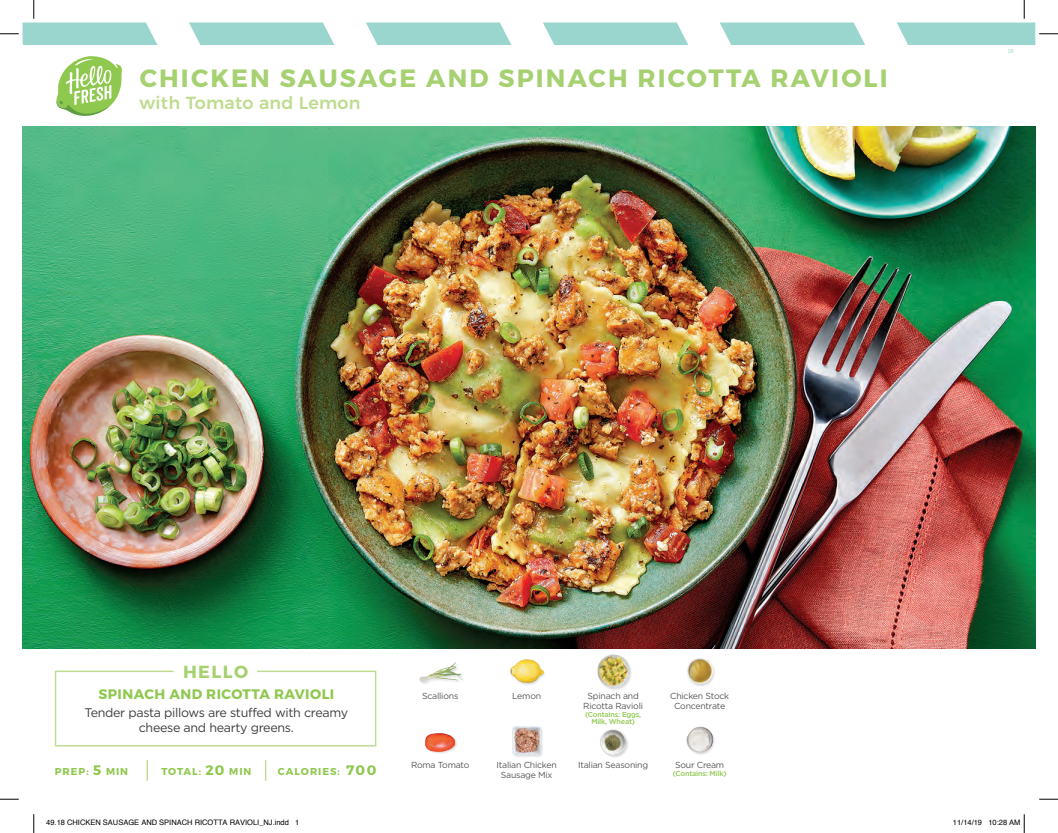
<style>
.page{position:relative;width:1058px;height:833px;background:#fff}
.page>*{position:absolute;margin:0;border:0;box-sizing:border-box;transform-origin:0 0}
.t1{font:700 25px "Montserrat";letter-spacing:.085em;color:#a6d170}
.t2{font:500 17.5px "Montserrat";letter-spacing:.01em;color:#bedb8e}
.t3{font:700 17.5px "Montserrat";letter-spacing:.085em;color:#a6d170}
.t4{font:700 13.75px "Montserrat";letter-spacing:.035em;color:#8fc84e}
.t5{font:12.5px/15px "Gotham";letter-spacing:-.025em;color:#3e3e3f;text-align:center}
.t6{font:700 10px "Montserrat";letter-spacing:.1em;color:#8fc84e}
.t7{font:8.75px/10px "Gotham";letter-spacing:-.025em;color:#57585a;text-align:center}
.t8{font:7.5px "Helvetica";color:#000}
.t9{font:500 7.25px/7.5px "Gotham";letter-spacing:-.025em;color:#8fc84e;text-align:center}
.t10{font:6.25px "Source Sans Pro";color:#9ad6cd}
.s1{font-size:13.75px}
</style>
<div class="page">
<svg style="left:189px;top:23px;width:145px;height:22px;background:#a1d9d0"></svg>
<svg style="left:366px;top:23px;width:145px;height:22px;background:#a1d9d0"></svg>
<svg style="left:543px;top:23px;width:145px;height:22px;background:#a1d9d0"></svg>
<svg style="left:720px;top:23px;width:145px;height:22px;background:#a1d9d0"></svg>
<svg style="left:54px;top:670px;width:323px;height:77px"></svg>
<hr style="left:146px;top:760px;width:2px;height:20px;background:#bedb8e">
<svg style="left:265px;top:760px;width:1px;height:20px"></svg>
<svg style="left:56px;top:56px;width:66px;height:60px"></svg>
<div style="left:425px;top:733px;width:33px;height:21px;background:#231f20;opacity:.2"></div>
<img style="left:426px;top:733px;width:29px;height:18px">
<div style="left:418px;top:661px;width:47px;height:24px;background:#231f20;opacity:.2"></div>
<img style="left:419px;top:662px;width:42px;height:19px">
<div style="left:596px;top:654px;width:36px;height:36px;background:#231f20;opacity:.2"></div>
<img style="left:596px;top:654px;width:34px;height:33px">
<div style="left:600px;top:729px;width:29px;height:29px;background:#231f20;opacity:.2"></div>
<img style="left:600px;top:729px;width:26px;height:26px">
<div style="left:512px;top:726px;width:32px;height:32px;background:#231f20;opacity:.2"></div>
<img style="left:513px;top:726px;width:27px;height:28px">
<div style="left:509px;top:659px;width:37px;height:26px;background:#231f20;opacity:.2"></div>
<img style="left:510px;top:659px;width:33px;height:23px">
<img style="left:686px;top:726px;width:29px;height:29px">
<img style="left:687px;top:658px;width:28px;height:28px">
<svg style="left:0;top:798px;width:19px;height:2px"></svg>
<svg style="left:1039px;top:798px;width:19px;height:2px"></svg>
<svg style="left:0;top:0;width:157px;height:45px"></svg>
<svg style="left:33px;top:814px;width:2px;height:19px"></svg>
<svg style="left:896px;top:0;width:162px;height:45px"></svg>
<svg style="left:1023px;top:814px;width:2px;height:19px"></svg>
<img style="left:23px;top:127px;width:1012px;height:521px">
<h1 class="t1" style="left:140px;top:63px;width:749px">CHICKEN SAUSAGE AND SPINACH RICOTTA RAVIOLI</h1>
<h2 class="t2" style="left:140px;top:88px;width:222px">with Tomato and Lemon</h2>
<p class="t10" style="left:1007px;top:47px;width:8px">18</p>
<h2 class="t3" style="left:183px;top:661px;width:67px">HELLO</h2>
<h3 class="t4" style="left:98px;top:686px;width:237px">SPINACH AND RICOTTA RAVIOLI</h3>
<h3 class="t5" style="left:84px;top:704px;width:265px">Tender pasta pillows are stuffed with creamy cheese and hearty greens.</h3>
<p class="t6" style="left:55px;top:765px;width:75px">PREP: <span class="s1">5</span> MIN</p>
<p class="t6" style="left:161px;top:765px;width:91px">TOTAL: <span class="s1">20</span> MIN</p>
<p class="t6" style="left:278px;top:765px;width:100px">CALORIES: <span class="s1">700</span></p>
<p class="t7" style="left:422px;top:690px;width:38px">Scallions</p>
<p class="t7" style="left:670px;top:690px;width:61px">Chicken Stock<br>Concentrate</p>
<p class="t7" style="left:583px;top:690px;width:61px">Spinach and<br>Ricotta Ravioli</p>
<p class="t7" style="left:512px;top:690px;width:30px">Lemon</p>
<p class="t9" style="left:585px;top:710px;width:58px">(Contains: Eggs,<br>Milk, Wheat)</p>
<p class="t7" style="left:578px;top:759px;width:72px">Italian Seasoning</p>
<p class="t7" style="left:496px;top:759px;width:62px">Italian Chicken<br>Sausage Mix</p>
<p class="t7" style="left:411px;top:759px;width:60px">Roma Tomato</p>
<p class="t7" style="left:675px;top:759px;width:51px">Sour Cream</p>
<p class="t9" style="left:672px;top:769px;width:55px">(Contains: Milk)</p>
<p class="t8" style="left:46px;top:817px;width:254px">49.18 CHICKEN SAUSAGE AND SPINACH RICOTTA RAVIOLI_NJ.indd 1</p>
<p class="t8" style="left:953px;top:817px;width:69px">11/14/19 10:28 AM</p>
</div>
